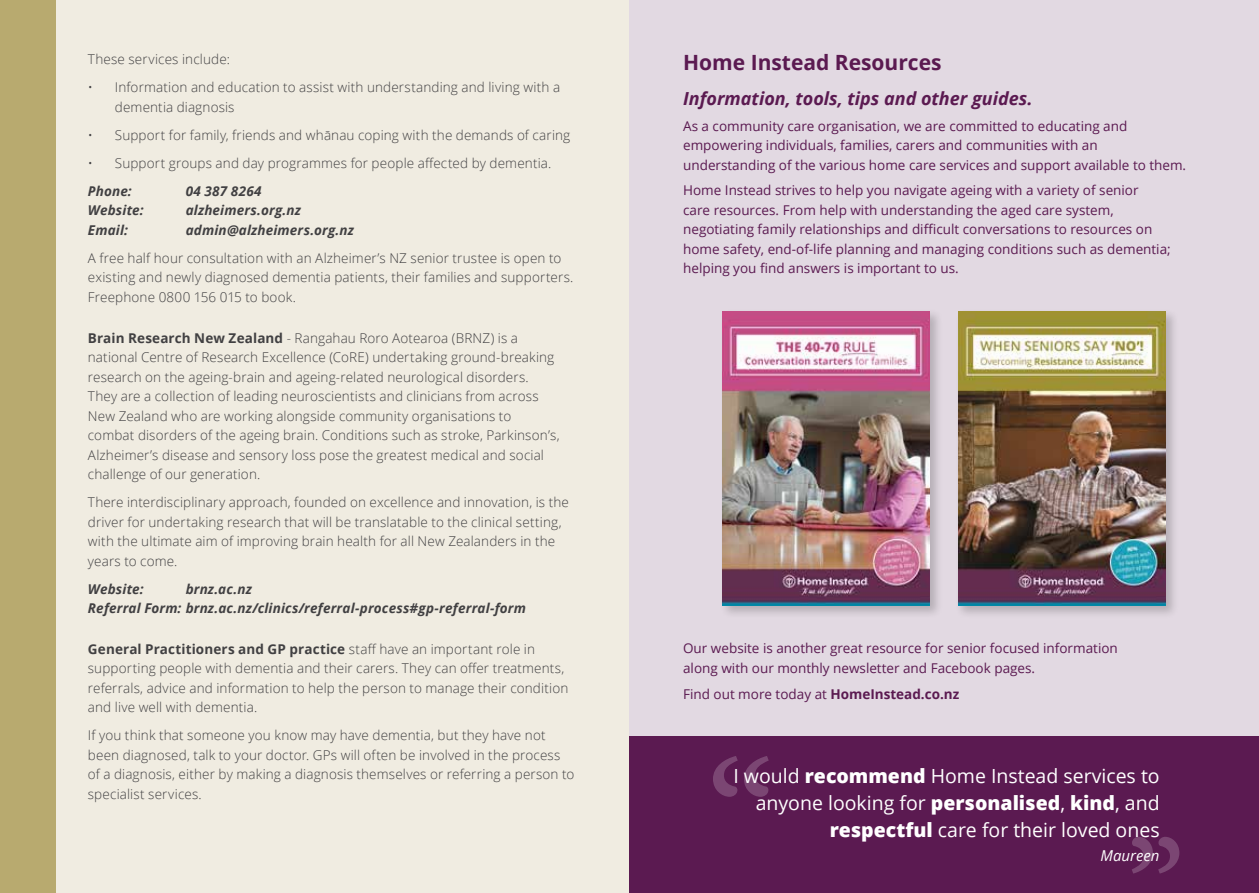
<style>
.page{position:relative;width:1259px;height:893px;background:#fff}
.page>*{position:absolute;margin:0;border:0;box-sizing:border-box;transform-origin:0 0}
.t1{font:700 21px "Open Sans";color:#5b1a51}
.t2{font:19.5px/27px "Open Sans";color:#fff;text-align:right}
.t3{font:italic 700 18px "Open Sans";color:#5b1a51}
.t4{font:italic 15px "Open Sans";color:#fff}
.t5{font:300 13.5px/19.5px "Open Sans";letter-spacing:.01em;color:#414042}
.t6{font:13.5px/19.5px "Open Sans";color:#5b1a51}
.t7{font:italic 700 13.5px/19.5px "Open Sans";letter-spacing:.015em;color:#414042}
.s1{font-weight:700}
.s2{font-weight:800}
</style>
<div class="page">
<div style="left:0;top:0;width:642px;height:893px;background:#f0ece1"></div>
<div style="left:0;top:0;width:55px;height:893px;background:#b8aa6f"></div>
<div style="left:629px;top:0;width:630px;height:893px;background:#e2d9e2"></div>
<div style="left:629px;top:736px;width:630px;height:157px;background:#5b1a51"></div>
<svg style="left:713px;top:756px;width:55px;height:41px"></svg>
<svg style="left:1132px;top:837px;width:47px;height:37px"></svg>
<div style="left:719px;top:308px;width:224px;height:311px;background:#000;opacity:.2"></div>
<img style="left:722px;top:311px;width:207px;height:294px">
<div style="left:955px;top:308px;width:223px;height:311px;background:#000;opacity:.2"></div>
<img style="left:958px;top:311px;width:207px;height:294px">
<p class="t5" style="left:88px;top:49px;width:144px">These services include:</p>
<p class="t5" style="left:115px;top:77px;width:447px;text-indent:-27px">• Information and education to assist with understanding and living with a dementia diagnosis</p>
<p class="t5" style="left:88px;top:125px;width:484px">• Support for family, friends and whānau coping with the demands of caring</p>
<p class="t5" style="left:88px;top:153px;width:465px">• Support groups and day programmes for people affected by dementia.</p>
<p class="t7" style="left:88px;top:181px;width:45px">Phone:</p>
<p class="t7" style="left:186px;top:181px;width:77px">04 387 8264</p>
<p class="t7" style="left:88px;top:200px;width:57px">Website:</p>
<p class="t7" style="left:186px;top:200px;width:117px">alzheimers.org.nz</p>
<p class="t7" style="left:88px;top:220px;width:42px">Email:</p>
<p class="t7" style="left:186px;top:220px;width:170px">admin@alzheimers.org.nz</p>
<p class="t5" style="left:88px;top:248px;width:487px">A free half hour consultation with an Alzheimer’s NZ senior trustee is open to existing and newly diagnosed dementia patients, their families and supporters.<br>Freephone 0800 156 015 to book.</p>
<p class="t5" style="left:88px;top:328px;width:473px"><span class="s1">Brain Research New Zealand</span> - Rangahau Roro Aotearoa (BRNZ) is a national Centre of Research Excellence (CoRE) undertaking ground-breaking research on the ageing-brain and ageing-related neurological disorders.<br>They are a collection of leading neuroscientists and clinicians from across New Zealand who are working alongside community organisations to combat disorders of the ageing brain. Conditions such as stroke, Parkinson’s, Alzheimer’s disease and sensory loss pose the greatest medical and social challenge of our generation.</p>
<p class="t5" style="left:88px;top:492px;width:482px">There interdisciplinary approach, founded on excellence and innovation, is the driver for undertaking research that will be translatable to the clinical setting, with the ultimate aim of improving brain health for all New Zealanders in the years to come.</p>
<p class="t7" style="left:88px;top:579px;width:57px">Website:</p>
<p class="t7" style="left:88px;top:579px;width:439px;text-indent:98px">brnz.ac.nz<br>Referral Form: brnz.ac.nz/clinics/referral-process#gp-referral-form</p>
<p class="t5" style="left:88px;top:639px;width:482px"><span class="s1">General Practitioners and GP practice</span> staff have an important role in supporting people with dementia and their carers. They can offer treatments, referrals, advice and information to help the person to manage their condition and live well with dementia.</p>
<p class="t5" style="left:88px;top:725px;width:488px">If you think that someone you know may have dementia, but they have not been diagnosed, talk to your doctor. GPs will often be involved in the process of a diagnosis, either by making a diagnosis themselves or referring a person to specialist services.</p>
<h1 class="t1" style="left:683px;top:48px;width:260px">Home Instead Resources</h1>
<h3 class="t3" style="left:683px;top:85px;width:351px">Information, tools, tips and other guides.</h3>
<p class="t6" style="left:683px;top:116px;width:504px">As a community care organisation, we are committed to educating and empowering individuals, families, carers and communities with an understanding of the various home care services and support available to them.</p>
<p class="t6" style="left:683px;top:180px;width:489px">Home Instead strives to help you navigate ageing with a variety of senior<br>care resources. From help with understanding the aged care system, negotiating family relationships and difficult conversations to resources on home safety, end-of-life planning and managing conditions such as dementia; helping you find answers is important to us.</p>
<p class="t6" style="left:683px;top:638px;width:436px">Our website is another great resource for senior focused information along with our monthly newsletter and Facebook pages.</p>
<p class="t6" style="left:683px;top:684px;width:278px">Find out more today at <span class="s1">HomeInstead.co.nz</span></p>
<h2 class="t2" style="left:733px;top:762px;width:428px">I would <span class="s2">recommend</span> Home Instead services to anyone looking for <span class="s2">personalised</span>, <span class="s2">kind</span>, and <span class="s2">respectful</span> care for their loved ones</h2>
<p class="t4" style="left:1100px;top:845px;width:61px">Maureen</p>
</div>
